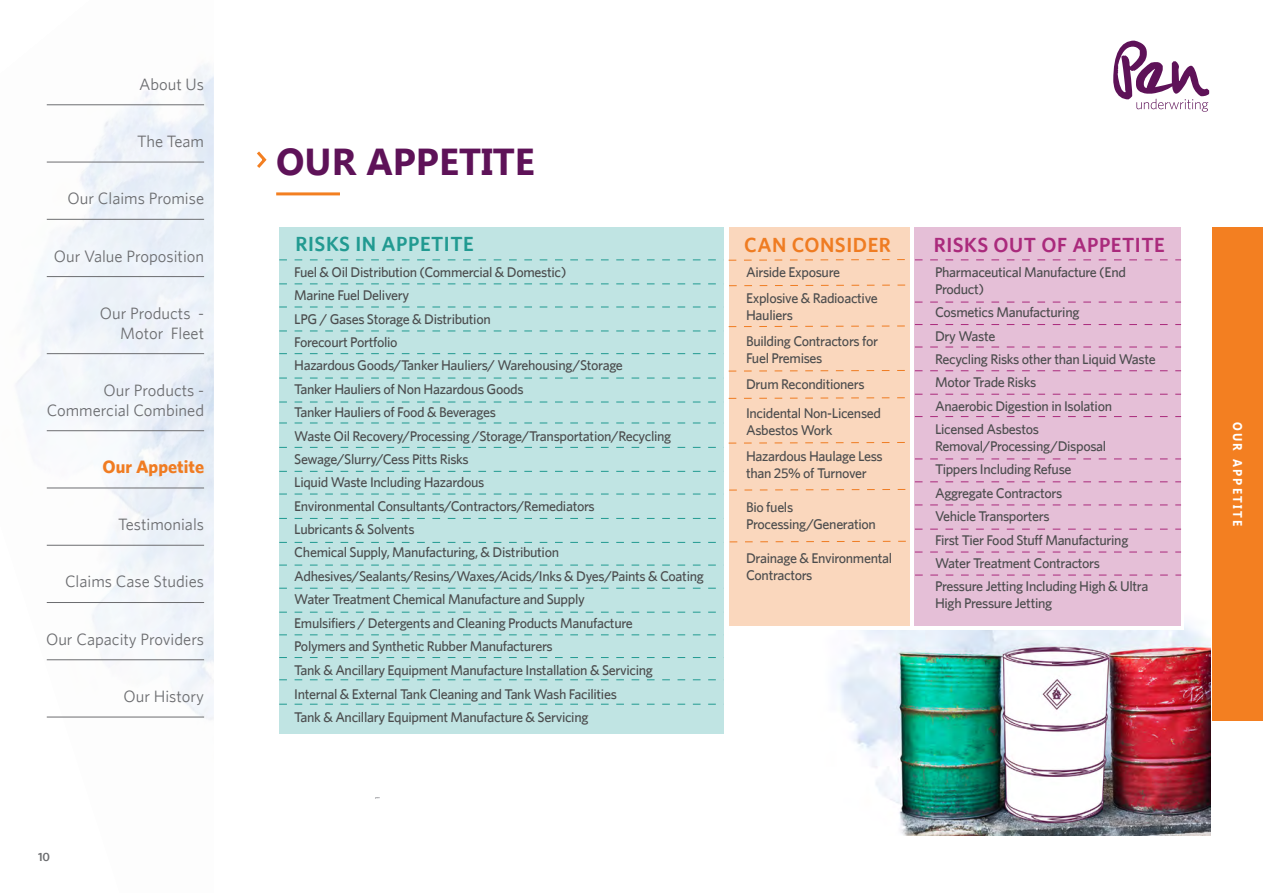
<style>
.page{position:relative;width:1263px;height:893px;background:#fff}
.page>*{position:absolute;margin:0;border:0;box-sizing:border-box;transform-origin:0 0}
.t1{font:700 37.5px "Khmer UI";color:#5e1258}
.t2{font:600 20.55px "Whitney";letter-spacing:.025em;color:#aa2a7c}
.t3{font:600 20.55px "Whitney";letter-spacing:.025em;color:#219a91}
.t4{font:600 20.55px "Whitney";letter-spacing:.025em;color:#ef7c22}
.t5{font:700 18px "Whitney";color:#f07c22}
.t6{font:16.5px/19.8px "Whitney";color:#6c6d70;text-align:right}
.t7{font:500 14.1px/23.4px "Whitney";letter-spacing:-.025em;color:#4b4c4d}
.t8{font:700 12.75px "Khmer UI";letter-spacing:.2em;color:#fff;scale:.9 1}
.t9{font:600 12px "Whitney";color:#6c6d70}
</style>
<div class="page">
<svg style="left:1113px;top:41px;width:96px;height:71px"></svg>
<div style="left:1212px;top:227px;width:51px;height:494px;background:#f37f21"></div>
<svg style="left:257px;top:151px;width:10px;height:17px"></svg>
<hr style="left:276px;top:192px;width:64px;height:3px;background:#f37f21">
<hr style="left:47px;top:105px;width:157px;height:1px;background:#6c6d70">
<hr style="left:47px;top:162px;width:157px;height:1px;background:#6c6d70">
<hr style="left:47px;top:219px;width:157px;height:1px;background:#6c6d70">
<hr style="left:47px;top:276px;width:157px;height:1px;background:#6c6d70">
<hr style="left:47px;top:353px;width:157px;height:1px;background:#6c6d70">
<hr style="left:47px;top:430px;width:157px;height:1px;background:#6c6d70">
<hr style="left:47px;top:488px;width:157px;height:1px;background:#6c6d70">
<hr style="left:47px;top:545px;width:157px;height:1px;background:#6c6d70">
<hr style="left:47px;top:602px;width:157px;height:1px;background:#6c6d70">
<hr style="left:47px;top:659px;width:157px;height:1px;background:#6c6d70">
<hr style="left:47px;top:717px;width:157px;height:1px;background:#6c6d70">
<img style="left:837px;top:623px;width:374px;height:213px">
<svg style="left:837px;top:227px;width:347px;height:402px"></svg>
<div style="left:915px;top:227px;width:266px;height:399px;background:#e5bfd7"></div>
<div style="left:729px;top:227px;width:180px;height:399px;background:#fad7bd"></div>
<div style="left:279px;top:227px;width:445px;height:507px;background:#c0e4e3"></div>
<svg style="left:279px;top:307px;width:437px;height:1px"></svg>
<svg style="left:279px;top:353px;width:445px;height:1px"></svg>
<svg style="left:279px;top:378px;width:437px;height:1px"></svg>
<svg style="left:279px;top:423px;width:437px;height:1px"></svg>
<svg style="left:279px;top:471px;width:445px;height:1px"></svg>
<svg style="left:279px;top:518px;width:445px;height:1px"></svg>
<svg style="left:279px;top:565px;width:437px;height:1px"></svg>
<svg style="left:279px;top:588px;width:445px;height:1px"></svg>
<svg style="left:279px;top:612px;width:445px;height:1px"></svg>
<svg style="left:279px;top:635px;width:437px;height:1px"></svg>
<svg style="left:279px;top:657px;width:445px;height:1px"></svg>
<svg style="left:279px;top:679px;width:445px;height:1px"></svg>
<svg style="left:279px;top:704px;width:445px;height:1px"></svg>
<svg style="left:915px;top:302px;width:266px;height:1px"></svg>
<svg style="left:279px;top:284px;width:631px;height:2px"></svg>
<svg style="left:915px;top:347px;width:266px;height:1px"></svg>
<svg style="left:915px;top:416px;width:266px;height:1px"></svg>
<svg style="left:915px;top:459px;width:266px;height:1px"></svg>
<svg style="left:915px;top:482px;width:266px;height:1px"></svg>
<svg style="left:915px;top:505px;width:266px;height:1px"></svg>
<svg style="left:915px;top:552px;width:266px;height:1px"></svg>
<svg style="left:915px;top:529px;width:266px;height:1px"></svg>
<svg style="left:279px;top:324px;width:902px;height:8px"></svg>
<svg style="left:728px;top:370px;width:453px;height:1px"></svg>
<svg style="left:279px;top:394px;width:902px;height:9px"></svg>
<svg style="left:279px;top:442px;width:631px;height:6px"></svg>
<svg style="left:279px;top:489px;width:631px;height:6px"></svg>
<svg style="left:279px;top:259px;width:902px;height:2px"></svg>
<svg style="left:915px;top:575px;width:266px;height:1px"></svg>
<svg style="left:279px;top:541px;width:632px;height:2px"></svg>
<p class="t6" style="left:139px;top:74px;width:67px">About Us</p>
<p class="t6" style="left:137px;top:131px;width:68px">The Team</p>
<p class="t6" style="left:68px;top:188px;width:138px">Our Claims Promise</p>
<p class="t6" style="left:54px;top:245px;width:152px">Our Value Proposition</p>
<p class="t6" style="left:100px;top:303px;width:106px">Our Products -<br>Motor Fleet</p>
<p class="t6" style="left:47px;top:380px;width:159px">Our Products -<br>Commercial Combined</p>
<p class="t5" style="left:103px;top:456px;width:103px">Our Appetite</p>
<p class="t6" style="left:118px;top:514px;width:87px">Testimonials</p>
<p class="t6" style="left:65px;top:571px;width:141px">Claims Case Studies</p>
<p class="t6" style="left:46px;top:629px;width:160px">Our Capacity Providers</p>
<p class="t9" style="left:38px;top:850px;width:14px">10</p>
<p class="t6" style="left:123px;top:686px;width:82px">Our History</p>
<h1 class="t1" style="left:276px;top:140px;width:260px">OUR APPETITE</h1>
<p class="t3" style="left:296px;top:231px;width:180px">RISKS IN APPETITE</p>
<p class="t4" style="left:744px;top:232px;width:148px">CAN CONSIDER</p>
<p class="t2" style="left:934px;top:232px;width:233px">RISKS OUT OF APPETITE</p>
<p class="t7" style="left:294px;top:260px;width:411px">Fuel &amp; Oil Distribution (Commercial &amp; Domestic)<br>Marine Fuel Delivery<br>LPG / Gases Storage &amp; Distribution<br>Forecourt Portfolio<br>Hazardous Goods/Tanker Hauliers/ Warehousing/Storage<br>Tanker Hauliers of Non Hazardous Goods<br>Tanker Hauliers of Food &amp; Beverages<br>Waste Oil Recovery/Processing /Storage/Transportation/Recycling Sewage/Slurry/Cess Pitts Risks<br>Liquid Waste Including Hazardous<br>Environmental Consultants/Contractors/Remediators<br>Lubricants &amp; Solvents<br>Chemical Supply, Manufacturing, &amp; Distribution Adhesives/Sealants/Resins/Waxes/Acids/Inks &amp; Dyes/Paints &amp; Coating Water Treatment Chemical Manufacture and Supply<br>Emulsifiers / Detergents and Cleaning Products Manufacture<br>Polymers and Synthetic Rubber Manufacturers<br>Tank &amp; Ancillary Equipment Manufacture Installation &amp; Servicing<br>Internal &amp; External Tank Cleaning and Tank Wash Facilities<br>Tank &amp; Ancillary Equipment Manufacture &amp; Servicing</p>
<p class="t7" style="left:746px;top:259px;width:133px;line-height:26px">Airside Exposure<br>Explosive &amp; Radioactive</p>
<p class="t7" style="left:746px;top:301px;width:133px;line-height:26px">Hauliers<br>Building Contractors for</p>
<p class="t7" style="left:746px;top:344px;width:120px;line-height:26px">Fuel Premises<br>Drum Reconditioners</p>
<p class="t7" style="left:746px;top:404px;width:136px;line-height:17px">Incidental Non-Licensed<br>Asbestos Work</p>
<p class="t7" style="left:746px;top:447px;width:138px;line-height:17px">Hazardous Haulage Less than 25% of Turnover</p>
<p class="t7" style="left:746px;top:498px;width:131px;line-height:17px">Bio fuels<br>Processing/Generation</p>
<p class="t7" style="left:746px;top:549px;width:148px;line-height:17px">Drainage &amp; Environmental<br>Contractors</p>
<p class="t7" style="left:935px;top:263px;width:192px;line-height:17px">Pharmaceutical Manufacture (End<br>Product)</p>
<p class="t7" style="left:935px;top:300px;width:222px">Cosmetics Manufacturing<br>Dry Waste<br>Recycling Risks other than Liquid Waste<br>Motor Trade Risks<br>Anaerobic Digestion in Isolation<br>Licensed Asbestos</p>
<p class="t7" style="left:935px;top:434px;width:215px">Removal/Processing/Disposal<br>Tippers Including Refuse<br>Aggregate Contractors<br>Vehicle Transporters<br>First Tier Food Stuff Manufacturing<br>Water Treatment Contractors<br>Pressure Jetting Including High &amp; Ultra</p>
<p class="t7" style="left:935px;top:591px;width:119px">High Pressure Jetting</p>
<p class="t8" style="left:1245px;top:422px;width:117px;rotate:90deg">OUR APPETITE</p>
</div>
